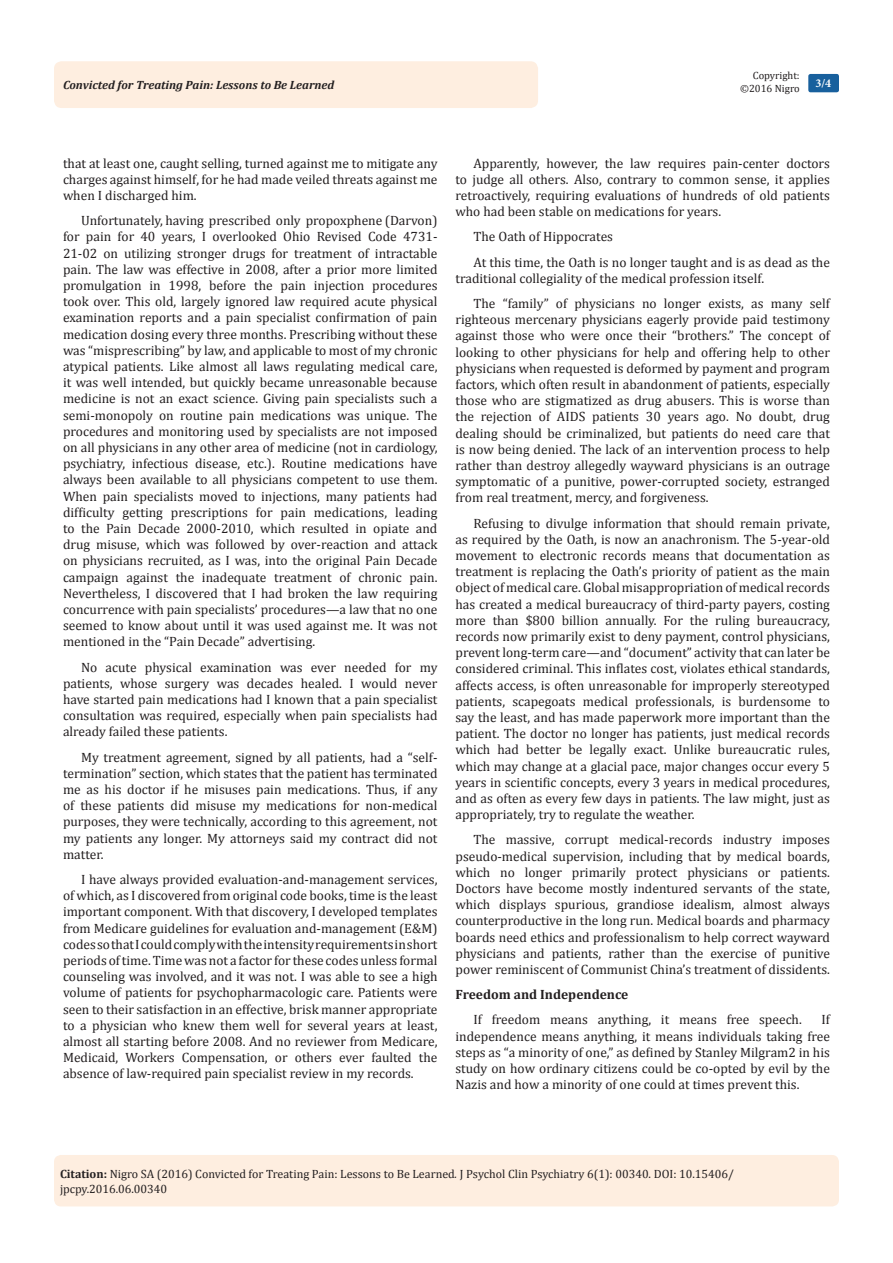
<style>
.page{position:relative;width:893px;height:1263px;background:#fff}
.page>*{position:absolute;margin:0;border:0;box-sizing:border-box;transform-origin:0 0}
.t1{font:13.5px/16.2px "Cambria";color:#231f20;text-align:justify}
.t2{font:700 13.5px "Cambria";color:#231f20}
.Citation{font:12px/14.4px "Cambria";color:#231f20}
.t3{font:italic 700 12px "Cambria";color:#231f20}
.t4{font:700 12px "Minion Pro";color:#fff}
.t5{font:10.5px/12.6px "Cambria";color:#231f20;text-align:right}
.s1{font-weight:700}
.s2{font-style:italic}
</style>
<div class="page">
<div style="left:54px;top:61px;width:484px;height:47px;background:#feeee0;border-radius:8px"></div>
<div style="left:808px;top:74px;width:31px;height:18px;background:#18609d;border-radius:2px"></div>
<div style="left:54px;top:1155px;width:785px;height:51px;background:#feeee0;border-radius:7px"></div>
<p class="t5" style="left:740px;top:69px;width:61px">Copyright: ©2016 Nigro</p>
<p class="t3" style="left:63px;top:77px;width:273px">Convicted for Treating Pain: Lessons to Be Learned</p>
<p class="t4" style="left:815px;top:75px;width:17px">3/4</p>
<p class="t1" style="left:63px;top:155px;width:376px">that at least one, caught selling, turned against me to mitigate any charges against himself, for he had made veiled threats against me when I discharged him.</p>
<p class="t1" style="left:63px;top:212px;width:376px;text-indent:18px">Unfortunately, having prescribed only propoxphene (Darvon) for pain for 40 years, I overlooked Ohio Revised Code 4731- 21-02 on utilizing stronger drugs for treatment of intractable pain. The law was effective in 2008, after a prior more limited promulgation in 1998, before the pain injection procedures took over. This old, largely ignored law required acute physical examination reports and a pain specialist confirmation of pain medication dosing every three months. Prescribing without these was “misprescribing” by law, and applicable to most of my chronic atypical patients. Like almost all laws regulating medical care, it was well intended, but quickly became unreasonable because medicine is not an exact science. Giving pain specialists such a semi-monopoly on routine pain medications was unique. The procedures and monitoring used by specialists are not imposed on all physicians in any other area of medicine (not in cardiology, psychiatry, infectious disease, etc.). Routine medications have always been available to all physicians competent to use them.<br>When pain specialists moved to injections, many patients had difficulty getting prescriptions for pain medications, leading to the Pain Decade 2000-2010, which resulted in opiate and drug misuse, which was followed by over-reaction and attack on physicians recruited, as I was, into the original Pain Decade campaign against the inadequate treatment of chronic pain.<br>Nevertheless, I discovered that I had broken the law requiring concurrence with pain specialists’ procedures—a law that no one seemed to know about until it was used against me. It was not mentioned in the “Pain Decade” advertising.</p>
<p class="t1" style="left:63px;top:659px;width:376px;text-indent:18px">No acute physical examination was ever needed for my patients, whose surgery was decades healed. I would never have started pain medications had I known that a pain specialist consultation was required, especially when pain specialists had already failed these patients.</p>
<p class="t1" style="left:63px;top:749px;width:376px;text-indent:18px">My treatment agreement, signed by all patients, had a “self&shy;termination” section, which states that the patient has terminated me as his doctor if he misuses pain medications. Thus, if any of these patients did misuse my medications for non-medical purposes, they were technically, according to this agreement, not my patients any longer. My attorneys said my contract did not matter.</p>
<p class="t1" style="left:63px;top:871px;width:376px;text-indent:18px">I have always provided evaluation-and-management services, of which, as I discovered from original code books, time is the least important component. With that discovery, I developed templates from Medicare guidelines for evaluation and-management (E&amp;M) codes so that I could comply with the intensity requirements in short periods of time. Time was not a factor for these codes unless formal counseling was involved, and it was not. I was able to see a high volume of patients for psychopharmacologic care. Patients were seen to their satisfaction in an effective, brisk manner appropriate to a physician who knew them well for several years at least, almost all starting before 2008. And no reviewer from Medicare, Medicaid, Workers Compensation, or others ever faulted the absence of law-required pain specialist review in my records.</p>
<p class="t1" style="left:455px;top:155px;width:376px;text-indent:18px">Apparently, however, the law requires pain-center doctors to judge all others. Also, contrary to common sense, it applies retroactively, requiring evaluations of hundreds of old patients who had been stable on medications for years.</p>
<p class="t1" style="left:473px;top:229px;width:141px">The Oath of Hippocrates</p>
<p class="t1" style="left:455px;top:254px;width:376px;text-indent:18px">At this time, the Oath is no longer taught and is as dead as the traditional collegiality of the medical profession itself.</p>
<p class="t1" style="left:455px;top:295px;width:376px;text-indent:18px">The “family” of physicians no longer exists, as many self righteous mercenary physicians eagerly provide paid testimony against those who were once their “brothers.” The concept of looking to other physicians for help and offering help to other physicians when requested is deformed by payment and program factors, which often result in abandonment of patients, especially those who are stigmatized as drug abusers. This is worse than the rejection of AIDS patients 30 years ago. No doubt, drug dealing should be criminalized, but patients do need care that is now being denied. The lack of an intervention process to help rather than destroy allegedly wayward physicians is an outrage symptomatic of a punitive, power-corrupted society, estranged from real treatment, mercy, and forgiveness.</p>
<p class="t1" style="left:455px;top:515px;width:376px;text-indent:18px">Refusing to divulge information that should remain private, as required by the Oath, is now an anachronism. The 5-year-old movement to electronic records means that documentation as treatment is replacing the Oath’s priority of patient as the main object of medical care. Global misappropriation of medical records has created a medical bureaucracy of third-party payers, costing more than $800 billion annually. For the ruling bureaucracy, records now primarily exist to deny payment, control physicians, prevent long-term care—and “document” activity that can later be considered criminal. This inflates cost, violates ethical standards, affects access, is often unreasonable for improperly stereotyped patients, scapegoats medical professionals, is burdensome to say the least, and has made paperwork more important than the patient. The doctor no longer has patients, just medical records which had better be legally exact. Unlike bureaucratic rules, which may change at a glacial pace, major changes occur every 5 years in scientific concepts, every 3 years in medical procedures, and as often as every few days in patients. The law might, just as appropriately, try to regulate the weather.</p>
<p class="t1" style="left:455px;top:832px;width:376px;text-indent:18px">The massive, corrupt medical-records industry imposes pseudo-medical supervision, including that by medical boards, which no longer primarily protect physicians or patients.<br>Doctors have become mostly indentured servants of the state, which displays spurious, grandiose idealism, almost always counterproductive in the long run. Medical boards and pharmacy boards need ethics and professionalism to help correct wayward physicians and patients, rather than the exercise of punitive power reminiscent of Communist China’s treatment of dissidents.</p>
<p class="t2" style="left:455px;top:985px;width:174px">Freedom and Independence</p>
<p class="t1" style="left:473px;top:1012px;width:330px">If freedom means anything, it means free speech.</p>
<p class="t1" style="left:455px;top:1012px;width:376px;text-indent:366px">If independence means anything, it means individuals taking free steps as “a minority of one,” as defined by Stanley Milgram2 in his study on how ordinary citizens could be co-opted by evil by the Nazis and how a minority of one could at times prevent this.</p>
<p class="Citation" style="left:60px;top:1167px;width:676px"><span class="s1">Citation:</span> Nigro SA (2016) Convicted for Treating Pain: Lessons to Be Learned<span class="s2">.</span> J Psychol Clin Psychiatry 6(1): 00340. DOI: 10.15406/ jpcpy.2016.06.00340</p>
</div>
